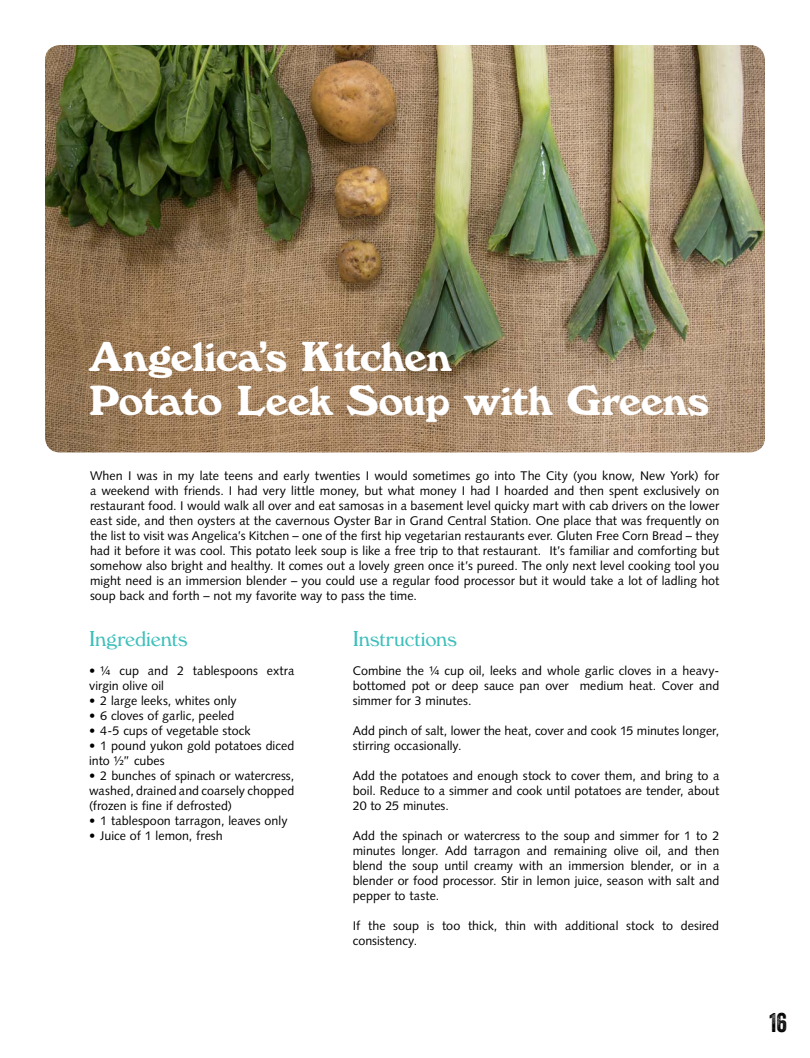
<style>
.page{position:relative;width:810px;height:1058px;background:#fff}
.page>*{position:absolute;margin:0;border:0;box-sizing:border-box;transform-origin:0 0}
.t1{font:700 43.75px/43.8px "Windsor D";letter-spacing:-.005em;color:#fff}
.t2{font:26.25px "Veneer Two";color:#000}
.t3{font:22.5px "Windsor D";letter-spacing:-.005em;color:#3fbfbb}
.t4{font:12.5px/15px "Syntax LT Std";color:#000;text-align:justify}
</style>
<div class="page">
<img style="left:45px;top:45px;width:720px;height:407px">
<h1 class="t1" style="left:89px;top:335px;width:621px">Angelica’s Kitchen<br>Potato Leek Soup with Greens</h1>
<p class="t4" style="left:90px;top:468px;width:631px">When I was in my late teens and early twenties I would sometimes go into The City (you know, New York) for a weekend with friends. I had very little money, but what money I had I hoarded and then spent exclusively on restaurant food. I would walk all over and eat samosas in a basement level quicky mart with cab drivers on the lower east side, and then oysters at the cavernous Oyster Bar in Grand Central Station. One place that was frequently on the list to visit was Angelica’s Kitchen – one of the first hip vegetarian restaurants ever. Gluten Free Corn Bread – they had it before it was cool. This potato leek soup is like a free trip to that restaurant. It’s familiar and comforting but somehow also bright and healthy. It comes out a lovely green once it’s pureed. The only next level cooking tool you might need is an immersion blender – you could use a regular food processor but it would take a lot of ladling hot soup back and forth – not my favorite way to pass the time.</p>
<h3 class="t3" style="left:89px;top:626px;width:100px">Ingredients</h3>
<h3 class="t3" style="left:353px;top:626px;width:106px">Instructions</h3>
<p class="t4" style="left:89px;top:663px;width:207px">• ¼ cup and 2 tablespoons extra virgin olive oil</p>
<p class="t4" style="left:89px;top:693px;width:149px">• 2 large leeks, whites only</p>
<p class="t4" style="left:89px;top:708px;width:147px">• 6 cloves of garlic, peeled</p>
<p class="t4" style="left:89px;top:723px;width:163px">• 4-5 cups of vegetable stock</p>
<p class="t4" style="left:89px;top:738px;width:207px">• 1 pound yukon gold potatoes diced into ½” cubes</p>
<p class="t4" style="left:89px;top:768px;width:207px">• 2 bunches of spinach or watercress, washed, drained and coarsely chopped (frozen is fine if defrosted)</p>
<p class="t4" style="left:89px;top:813px;width:200px">• 1 tablespoon tarragon, leaves only</p>
<p class="t4" style="left:89px;top:828px;width:135px">• Juice of 1 lemon, fresh</p>
<p class="t4" style="left:353px;top:663px;width:368px">Combine the ¼ cup oil, leeks and whole garlic cloves in a heavy&shy;bottomed pot or deep sauce pan over medium heat. Cover and simmer for 3 minutes.</p>
<p class="t4" style="left:353px;top:723px;width:368px">Add pinch of salt, lower the heat, cover and cook 15 minutes longer, stirring occasionally.</p>
<p class="t4" style="left:353px;top:768px;width:368px">Add the potatoes and enough stock to cover them, and bring to a boil. Reduce to a simmer and cook until potatoes are tender, about 20 to 25 minutes.</p>
<p class="t4" style="left:353px;top:828px;width:368px">Add the spinach or watercress to the soup and simmer for 1 to 2 minutes longer. Add tarragon and remaining olive oil, and then blend the soup until creamy with an immersion blender, or in a blender or food processor. Stir in lemon juice, season with salt and pepper to taste.</p>
<p class="t4" style="left:353px;top:918px;width:368px">If the soup is too thick, thin with additional stock to desired consistency.</p>
<h2 class="t2" style="left:769px;top:1006px;width:19px">16</h2>
</div>
